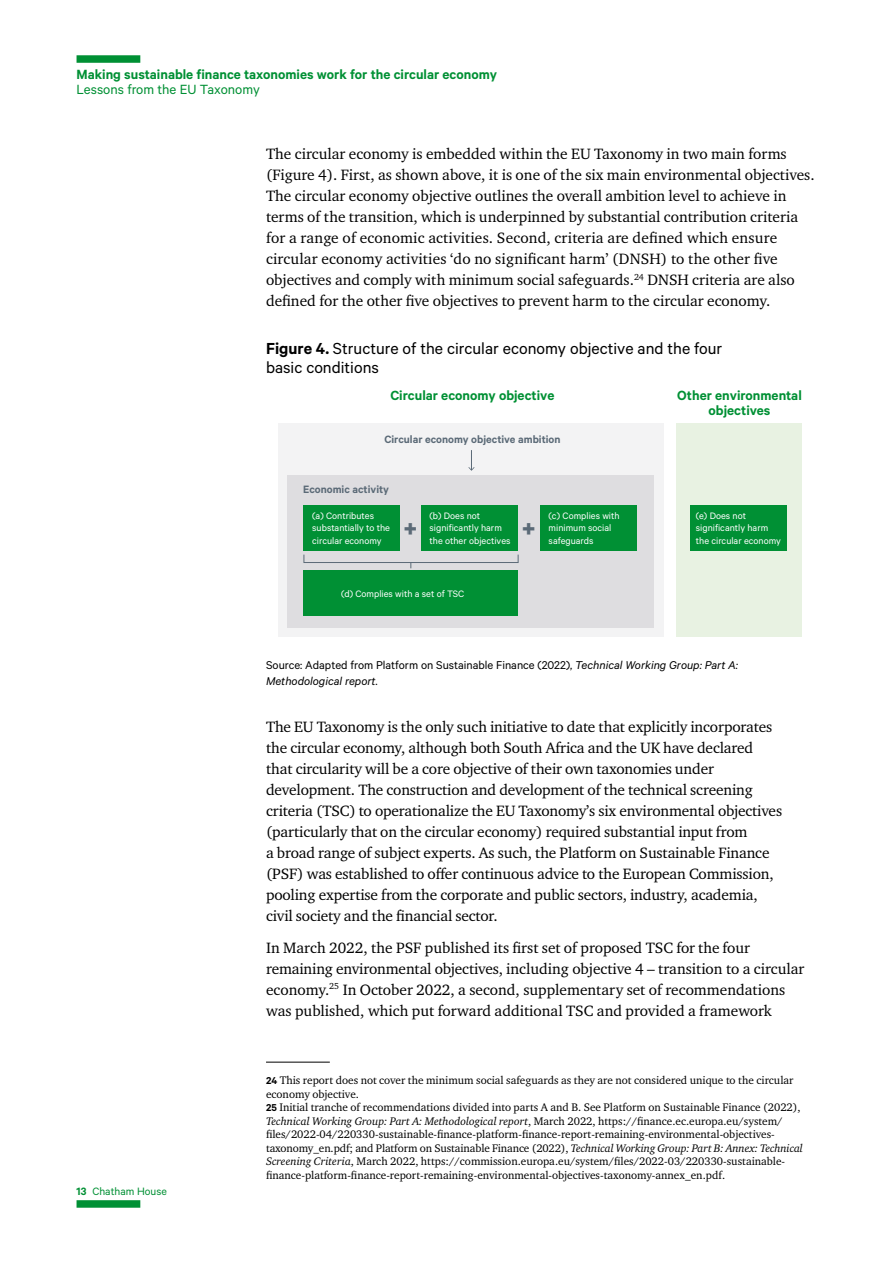
<style>
.page{position:relative;width:893px;height:1263px;background:#fff}
.page>*{position:absolute;margin:0;border:0;box-sizing:border-box;transform-origin:0 0}
.t1{font:900 24px "Calibre";color:#5b6a77}
.t2{font:18px/19.5px "Calibre";color:#000}
.t3{font:15.3px/21px "Charter ITC Pro";letter-spacing:-.005em;color:#000}
.t4{font:600 15px/15px "Calibre";color:#009034;text-align:center}
.t5{font:15px "Calibre";color:#009034}
.t6{font:12.75px/15.8px "Calibre";color:#000}
.t7{font:600 12px "Calibre";color:#5b6a77}
.t8{font:12px "Calibre";color:#009034}
.t9{font:11.25px/13.5px "Charter ITC Pro";color:#000}
.t10{font:10.5px/12.6px "Calibre";color:#fff}
.s1{font-weight:600}
.s2{font-style:italic}
.s3{font-family:"Calibre";font-weight:600}
</style>
<div class="page">
<div style="left:77px;top:55px;width:63px;height:8px;background:#009034"></div>
<div style="left:77px;top:1200px;width:63px;height:8px;background:#009034"></div>
<hr style="left:266px;top:1062px;width:64px;height:1px;background:#000">
<div style="left:279px;top:423px;width:385px;height:214px;background:#f3f3f4"></div>
<div style="left:287px;top:475px;width:366px;height:153px;background:#dedde0"></div>
<div style="left:676px;top:423px;width:126px;height:214px;background:#e8f2e2"></div>
<div style="left:304px;top:505px;width:96px;height:46px;background:#009034"></div>
<div style="left:304px;top:570px;width:214px;height:46px;background:#009034"></div>
<div style="left:422px;top:505px;width:96px;height:46px;background:#009034"></div>
<div style="left:540px;top:505px;width:96px;height:46px;background:#009034"></div>
<div style="left:690px;top:505px;width:97px;height:46px;background:#009034"></div>
<div style="left:304px;top:554px;width:214px;height:9px;border:1px solid #5b6a77"></div>
<svg style="left:468px;top:450px;width:7px;height:21px"></svg>
<p class="t4" style="left:77px;top:66px;width:422px">Making sustainable finance taxonomies work for the circular economy</p>
<p class="t5" style="left:77px;top:81px;width:185px">Lessons from the EU Taxonomy</p>
<p class="t3" style="left:266px;top:143px;width:550px">The circular economy is embedded within the EU Taxonomy in two main forms (Figure 4). First, as shown above, it is one of the six main environmental objectives.<br>The circular economy objective outlines the overall ambition level to achieve in terms of the transition, which is underpinned by substantial contribution criteria for a range of economic activities. Second, criteria are defined which ensure circular economy activities ‘do no significant harm’ (DNSH) to the other five objectives and comply with minimum social safeguards.<sup>24</sup> DNSH criteria are also defined for the other five objectives to prevent harm to the circular economy.</p>
<p class="t2" style="left:266px;top:338px;width:458px"><span class="s1">Figure 4.</span> Structure of the circular economy objective and the four basic conditions</p>
<p class="t4" style="left:390px;top:388px;width:166px">Circular economy objective</p>
<p class="t7" style="left:384px;top:432px;width:178px">Circular economy objective ambition</p>
<p class="t7" style="left:303px;top:482px;width:87px">Economic activity</p>
<p class="t4" style="left:677px;top:388px;width:126px">Other environmental objectives</p>
<p class="t10" style="left:312px;top:509px;width:79px">(a) Contributes substantially to the circular economy</p>
<p class="t10" style="left:430px;top:509px;width:82px">(b) Does not significantly harm the other objectives</p>
<p class="t10" style="left:549px;top:509px;width:73px">(c) Complies with minimum social safeguards</p>
<p class="t10" style="left:696px;top:509px;width:87px">(e) Does not significantly harm the circular economy</p>
<h1 class="t1" style="left:404px;top:513px;width:15px">+</h1>
<h1 class="t1" style="left:522px;top:513px;width:15px">+</h1>
<p class="t10" style="left:341px;top:587px;width:125px">(d) Complies with a set of TSC</p>
<p class="t6" style="left:266px;top:657px;width:474px">Source: Adapted from Platform on Sustainable Finance (2022), <span class="s2">Technical Working Group: Part A:<br>Methodological report.</span></p>
<p class="t3" style="left:266px;top:716px;width:518px">The EU Taxonomy is the only such initiative to date that explicitly incorporates the circular economy, although both South Africa and the UK have declared that circularity will be a core objective of their own taxonomies under development. The construction and development of the technical screening criteria (TSC) to operationalize the EU Taxonomy’s six environmental objectives (particularly that on the circular economy) required substantial input from<br>a broad range of subject experts. As such, the Platform on Sustainable Finance (PSF) was established to offer continuous advice to the European Commission, pooling expertise from the corporate and public sectors, industry, academia, civil society and the financial sector.</p>
<p class="t3" style="left:266px;top:937px;width:540px">In March 2022, the PSF published its first set of proposed TSC for the four remaining environmental objectives, including objective 4 – transition to a circular economy.<sup>25</sup> In October 2022, a second, supplementary set of recommendations was published, which put forward additional TSC and provided a framework</p>
<p class="t8" style="left:77px;top:1184px;width:92px"><span class="s1">13</span> Chatham House</p>
<p class="t9" style="left:266px;top:1073px;width:538px"><span class="s3">24</span> This report does not cover the minimum social safeguards as they are not considered unique to the circular economy objective.<br><span class="s3">25</span> Initial tranche of recommendations divided into parts A and B. See Platform on Sustainable Finance (2022), <span class="s2">Technical Working Group: Part A: Methodological report</span>, March 2022, https://finance.ec.europa.eu/system/ files/2022-04/220330-sustainable-finance-platform-finance-report-remaining-environmental-objectives&shy;taxonomy_en.pdf; and Platform on Sustainable Finance (2022), <span class="s2">Technical Working Group: Part B: Annex: Technical Screening Criteria</span>, March 2022, https://commission.europa.eu/system/files/2022-03/220330-sustainable&shy;finance-platform-finance-report-remaining-environmental-objectives-taxonomy-annex_en.pdf.</p>
</div>
